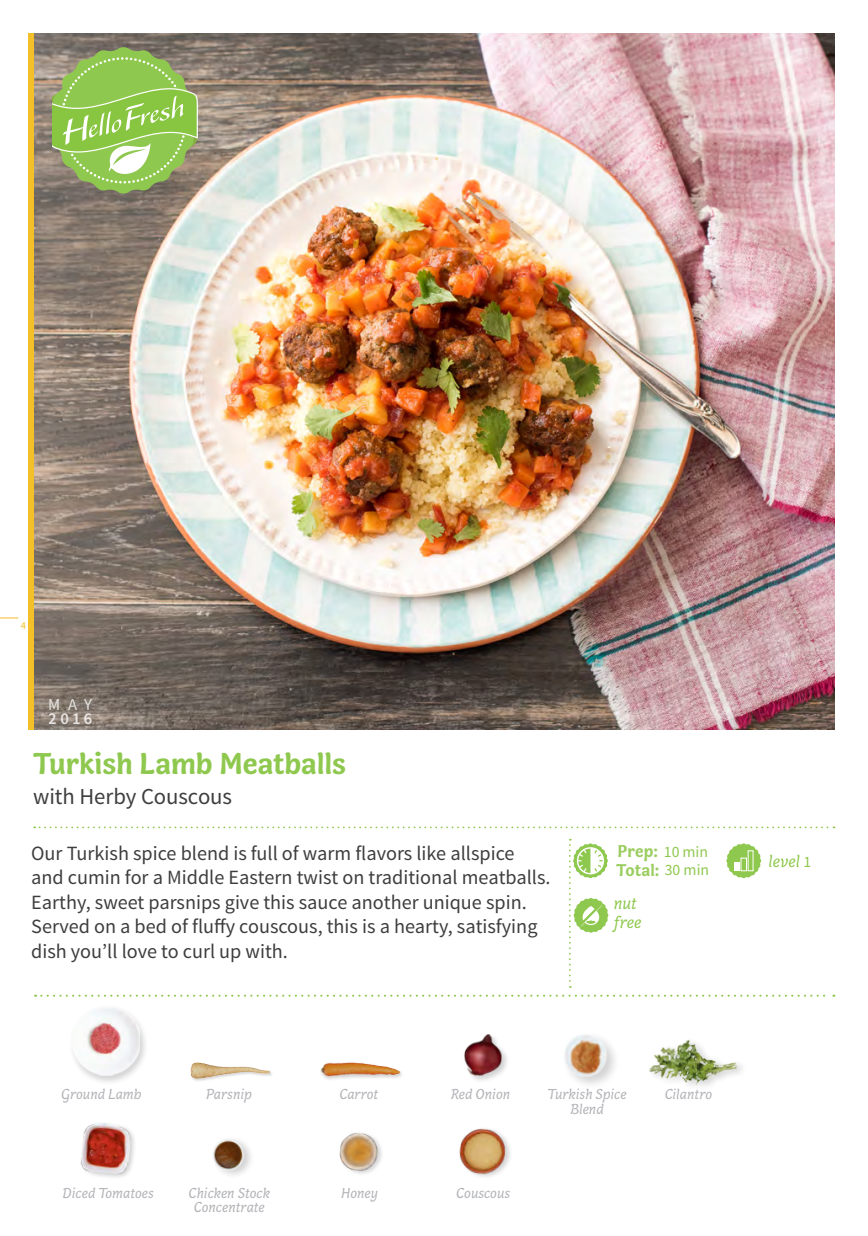
<style>
.page{position:relative;width:868px;height:1236px;background:#fff}
.page>*{position:absolute;margin:0;border:0;box-sizing:border-box;transform-origin:0 0}
.t1{font:700 30.97px "Capucine Basic";letter-spacing:-.005em;color:#8fc84e}
.t2{font:22.75px "Source Sans Pro";letter-spacing:-.005em;color:#3e3e3f}
.t3{font:20.12px/24.5px "Source Sans Pro";color:#3e3e3f}
.t4{font:italic 17.5px/18.6px "Capucine Basic";color:#8fc84e}
.t5{font:700 17.5px/18.7px "Capucine Basic";letter-spacing:.005em;color:#9bcd60}
.t6{font:600 16.62px "Source Sans Pro";color:#fff}
.t7{font:16.62px "Source Sans Pro";color:#fff}
.t8{font:15.75px "Source Sans Pro";color:#8fc84e}
.t9{font:italic 14.88px/14.3px "Capucine Basic";color:#b2b3b7;text-align:center}
.t10{font:10.5px "Source Sans Pro";color:#f3c02a}
.s1{font-family:"Source Sans Pro";font-style:normal;font-size:15.75px}
</style>
<div class="page">
<img style="left:34px;top:33px;width:800px;height:696px">
<svg style="left:34px;top:826px;width:800px;height:2px"></svg>
<svg style="left:0;top:617px;width:18px;height:1px"></svg>
<svg style="left:53px;top:47px;width:145px;height:146px;background:#98bc65"></svg>
<svg style="left:35px;top:994px;width:799px;height:2px"></svg>
<div style="left:28px;top:33px;width:6px;height:696px;background:#f3c02a"></div>
<img style="left:649px;top:1039px;width:93px;height:47px">
<div style="left:68px;top:1003px;width:81px;height:82px;background:#231f20;opacity:.2"></div>
<img style="left:71px;top:1006px;width:69px;height:69px">
<div style="left:80px;top:1120px;width:57px;height:59px;background:#231f20;opacity:.2"></div>
<img style="left:80px;top:1121px;width:52px;height:53px">
<img style="left:213px;top:1139px;width:38px;height:36px">
<img style="left:339px;top:1133px;width:43px;height:41px">
<img style="left:459px;top:1128px;width:51px;height:49px">
<img style="left:320px;top:1062px;width:82px;height:18px">
<img style="left:464px;top:1034px;width:43px;height:47px">
<img style="left:190px;top:1062px;width:82px;height:19px">
<img style="left:565px;top:1035px;width:50px;height:50px">
<svg style="left:726px;top:843px;width:35px;height:35px"></svg>
<svg style="left:569px;top:838px;width:39px;height:149px"></svg>
<p class="t10" style="left:21px;top:619px;width:7px">4</p>
<p class="t7" style="left:49px;top:694px;width:45px">MAY</p>
<p class="t6" style="left:49px;top:708px;width:45px">2016</p>
<h1 class="t1" style="left:33px;top:740px;width:314px">Turkish Lamb Meatballs</h1>
<p class="t2" style="left:33px;top:782px;width:200px">with Herby Couscous</p>
<p class="t3" style="left:31px;top:841px;width:520px">Our Turkish spice blend is full of warm flavors like allspice and cumin for a Middle Eastern twist on traditional meatballs.<br>Earthy, sweet parsnips give this sauce another unique spin.<br>Served on a bed of fluffy couscous, this is a hearty, satisfying dish you’ll love to curl up with.</p>
<p class="t5" style="left:616px;top:840px;width:44px">Prep:<br>Total:</p>
<p class="t8" style="left:663px;top:841px;width:46px">10 min</p>
<p class="t8" style="left:664px;top:859px;width:46px">30 min</p>
<p class="t4" style="left:613px;top:895px;width:29px">nut free</p>
<p class="t9" style="left:61px;top:1087px;width:82px">Ground Lamb</p>
<p class="t9" style="left:206px;top:1087px;width:47px">Parsnip</p>
<p class="t9" style="left:339px;top:1087px;width:40px">Carrot</p>
<p class="t9" style="left:547px;top:1087px;width:81px">Turkish Spice<br>Blend</p>
<p class="t9" style="left:450px;top:1087px;width:61px">Red Onion</p>
<p class="t9" style="left:664px;top:1087px;width:49px">Cilantro</p>
<p class="t9" style="left:63px;top:1186px;width:93px">Diced Tomatoes</p>
<p class="t9" style="left:188px;top:1186px;width:83px">Chicken Stock<br>Concentrate</p>
<p class="t9" style="left:341px;top:1186px;width:38px">Honey</p>
<p class="t9" style="left:456px;top:1186px;width:56px">Couscous</p>
<p class="t4" style="left:768px;top:852px;width:44px">level <span class="s1">1</span></p>
</div>
